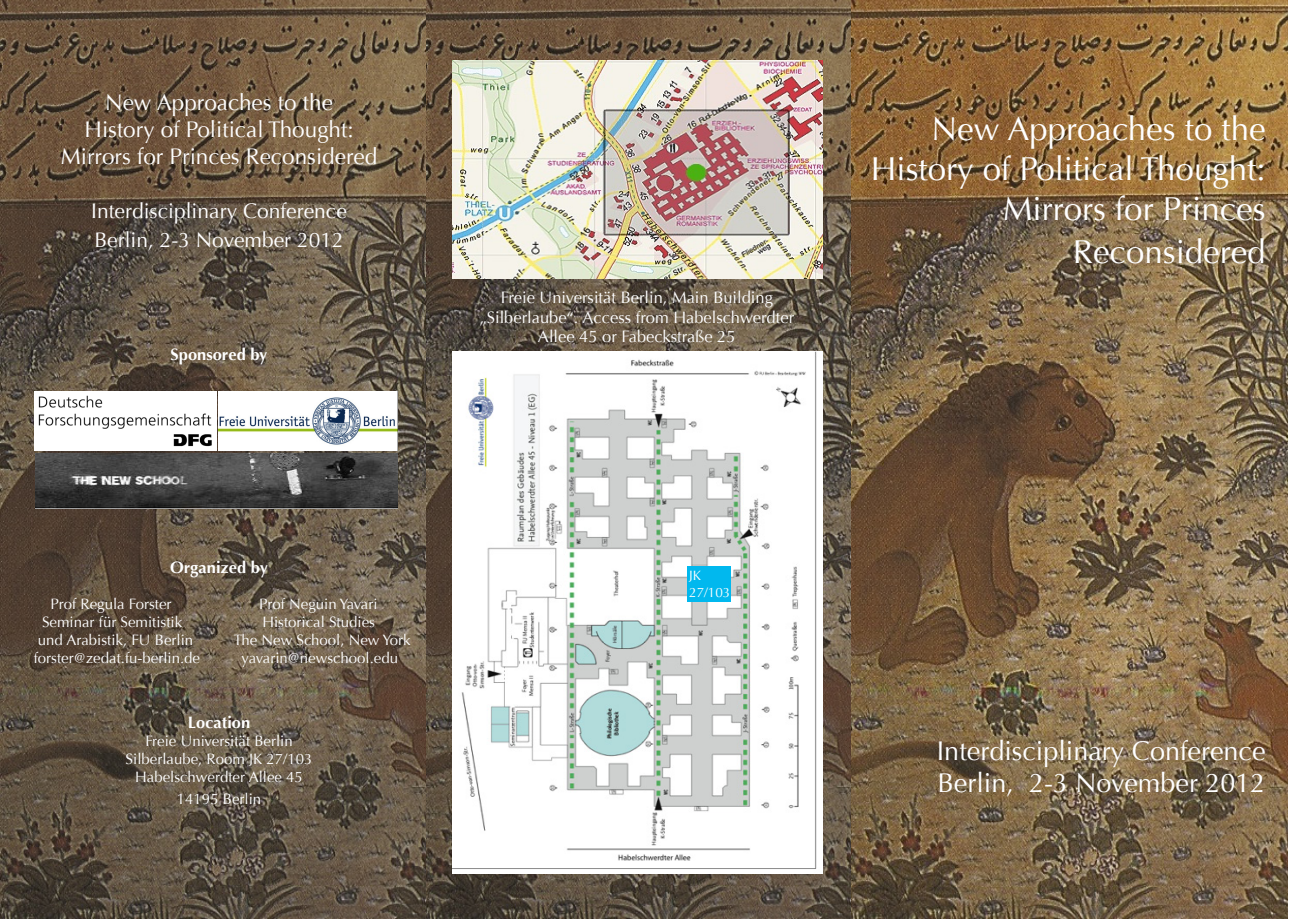
<style>
.page{position:relative;width:1289px;height:919px;background:#fff}
.page>*{position:absolute;margin:0;border:0;box-sizing:border-box;transform-origin:0 0}
.t1{font:33px/39.6px "Optima";color:#fff;text-align:right}
.t2{font:27px/32.4px "Optima";color:#fff}
.t3{font:22.5px/27px "Optima";color:#fff;text-align:center}
.t4{font:21px/28.8px "Optima";color:#fff}
.t5{font:16.5px/19.8px "Optima";color:#fff;text-align:center}
.t6{font:700 16.5px "Optima";color:#fff}
.t7{font:15px/18px "Optima";color:#fff;text-align:center}
.t8{font:13.5px/16.2px "Optima";color:#fff}
</style>
<div class="page">
<img style="left:0;top:0;width:1287px;height:918px">
<img style="left:452px;top:351px;width:370px;height:522px">
<img style="left:35px;top:453px;width:362px;height:56px">
<img style="left:218px;top:391px;width:179px;height:60px">
<div style="left:687px;top:566px;width:43px;height:36px;background:#01b8ee"></div>
<img style="left:452px;top:60px;width:370px;height:219px">
<img style="left:35px;top:391px;width:181px;height:60px">
<h3 class="t3" style="left:61px;top:89px;width:318px">New Approaches to the<br>History of Political Thought:<br>Mirrors for Princes Reconsidered</h3>
<h3 class="t4" style="left:91px;top:197px;width:257px">Interdisciplinary Conference<br>Berlin, 2-3 November 2012</h3>
<p class="t6" style="left:171px;top:345px;width:98px">Sponsored by</p>
<p class="t5" style="left:479px;top:287px;width:316px">Freie Universität Berlin, Main Building „Silberlaube“. Access from Habelschwerdter<br>Allee 45 or Fabeckstraße 25</p>
<p class="t6" style="left:170px;top:557px;width:99px">Organized by</p>
<p class="t7" style="left:50px;top:595px;width:123px">Prof Regula Forster</p>
<p class="t7" style="left:259px;top:595px;width:120px">Prof Neguin Yavari</p>
<p class="t7" style="left:42px;top:613px;width:142px">Seminar für Semitistik</p>
<p class="t7" style="left:262px;top:613px;width:114px">Historical Studies</p>
<p class="t7" style="left:38px;top:631px;width:157px">und Arabistik, FU Berlin</p>
<p class="t7" style="left:234px;top:631px;width:178px">The New School, New York</p>
<p class="t7" style="left:34px;top:649px;width:168px">forster@zedat.fu-berlin.de</p>
<p class="t7" style="left:241px;top:649px;width:158px">yavarin@newschool.edu</p>
<p class="t6" style="left:188px;top:712px;width:64px">Location</p>
<p class="t7" style="left:126px;top:732px;width:188px">Freie Universität Berlin<br>Silberlaube, Room JK 27/103<br>Habelschwerdter Allee 45</p>
<p class="t7" style="left:177px;top:789px;width:86px">14195 Berlin</p>
<p class="t8" style="left:689px;top:568px;width:43px">JK<br>27/103</p>
<h1 class="t1" style="left:870px;top:110px;width:396px">New Approaches to the<br>History of Political Thought:<br>Mirrors for Princes</h1>
<h1 class="t1" style="left:1072px;top:232px;width:194px">Reconsidered</h1>
<h2 class="t2" style="left:936px;top:735px;width:330px">Interdisciplinary Conference<br>Berlin, 2-3 November 2012</h2>
</div>
